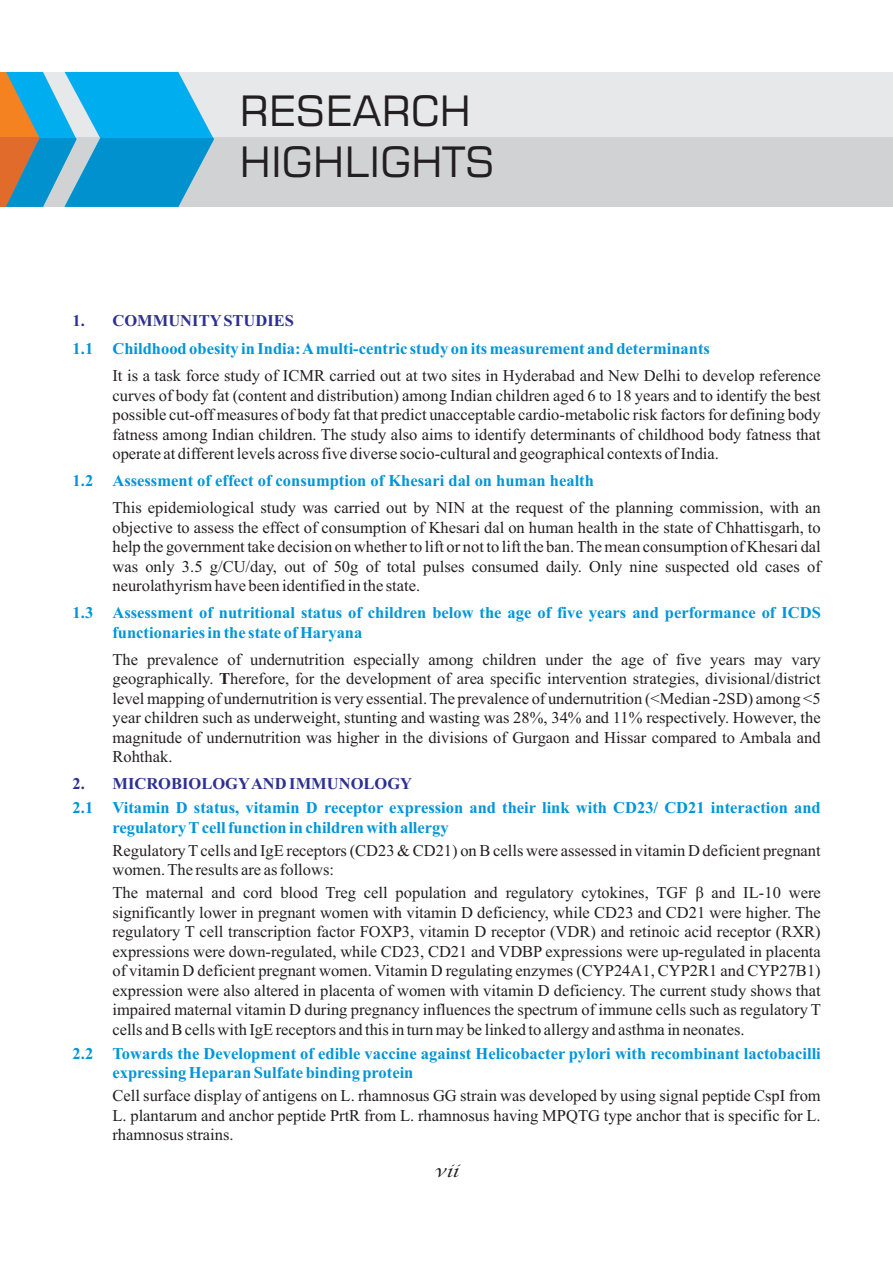
<style>
.page{position:relative;width:893px;height:1263px;background:#fff}
.page>*{position:absolute;margin:0;border:0;box-sizing:border-box;transform-origin:0 0}
.t1{font:42px/51.4px "Square 721 BT";color:#231f20}
.t2{font:16.5px/19.5px "Times New Roman";color:#231f20;text-align:justify}
.t3{font:16.5px/19.5px "Times New Roman";color:#0095d9}
.t4{font:16.5px "Times New Roman";color:#2e3092}
.t5{font:italic 16.5px "Lucida Calligraphy";color:#231f20}
</style>
<div class="page">
<div style="left:0;top:72px;width:892px;height:135px;background:#e7e8e9"></div>
<div style="left:0;top:138px;width:892px;height:69px;background:#d1d2d4"></div>
<div style="left:58px;top:65px;width:163px;height:149px;background:#231f20;opacity:.78"></div>
<div style="left:0;top:65px;width:83px;height:149px;background:#231f20;opacity:.78"></div>
<svg style="left:6px;top:72px;width:208px;height:135px"></svg>
<h1 class="t1" style="left:239px;top:84px;width:257px">RESEARCH<br>HIGHLIGHTS</h1>
<p class="t4" style="left:73px;top:309px;width:223px">1. COMMUNITY STUDIES</p>
<p class="t3" style="left:73px;top:339px;width:638px">1.1 Childhood obesity in India: A multi-centric study on its measurement and determinants</p>
<p class="t2" style="left:112px;top:366px;width:709px">It is a task force study of ICMR carried out at two sites in Hyderabad and New Delhi to develop reference curves of body fat (content and distribution) among Indian children aged 6 to 18 years and to identify the best possible cut-off measures of body fat that predict unacceptable cardio-metabolic risk factors for defining body fatness among Indian children. The study also aims to identify determinants of childhood body fatness that operate at different levels across five diverse socio-cultural and geographical contexts of India.</p>
<p class="t2" style="left:112px;top:498px;width:710px">This epidemiological study was carried out by NIN at the request of the planning commission, with an objective to assess the effect of consumption of Khesari dal on human health in the state of Chhattisgarh, to help the government take decision on whether to lift or not to lift the ban. The mean consumption of Khesari dal was only 3.5 g/CU/day, out of 50g of total pulses consumed daily. Only nine suspected old cases of neurolathyrism have been identified in the state.</p>
<p class="t3" style="left:73px;top:471px;width:523px">1.2 Assessment of effect of consumption of Khesari dal on human health</p>
<p class="t3" style="left:112px;top:603px;width:709px;text-indent:-40px">1.3 Assessment of nutritional status of children below the age of five years and performance of ICDS functionaries in the state of Haryana</p>
<p class="t2" style="left:112px;top:649px;width:709px">The prevalence of undernutrition especially among children under the age of five years may vary geographically. Therefore, for the development of area specific intervention strategies, divisional/district level mapping of undernutrition is very essential. The prevalence of undernutrition (&lt;Median -2SD) among &lt;5 year children such as underweight, stunting and wasting was 28%, 34% and 11% respectively. However, the magnitude of undernutrition was higher in the divisions of Gurgaon and Hissar compared to Ambala and Rohthak.</p>
<p class="t4" style="left:73px;top:772px;width:341px">2. MICROBIOLOGY AND IMMUNOLOGY</p>
<p class="t3" style="left:112px;top:798px;width:709px;text-indent:-40px">2.1 Vitamin D status, vitamin D receptor expression and their link with CD23/ CD21 interaction and regulatory T cell function in children with allergy</p>
<p class="t2" style="left:112px;top:840px;width:709px">Regulatory T cells and IgE receptors (CD23 &amp; CD21) on B cells were assessed in vitamin D deficient pregnant women. The results are as follows:</p>
<p class="t2" style="left:112px;top:883px;width:710px">The maternal and cord blood Treg cell population and regulatory cytokines, TGF β and IL-10 were significantly lower in pregnant women with vitamin D deficiency, while CD23 and CD21 were higher. The regulatory T cell transcription factor FOXP3, vitamin D receptor (VDR) and retinoic acid receptor (RXR) expressions were down-regulated, while CD23, CD21 and VDBP expressions were up-regulated in placenta of vitamin D deficient pregnant women. Vitamin D regulating enzymes (CYP24A1, CYP2R1 and CYP27B1) expression were also altered in placenta of women with vitamin D deficiency. The current study shows that impaired maternal vitamin D during pregnancy influences the spectrum of immune cells such as regulatory T cells and B cells with IgE receptors and this in turn may be linked to allergy and asthma in neonates.</p>
<p class="t3" style="left:112px;top:1043px;width:710px;text-indent:-40px">2.2 Towards the Development of edible vaccine against Helicobacter pylori with recombinant lactobacilli expressing Heparan Sulfate binding protein</p>
<p class="t2" style="left:112px;top:1086px;width:710px">Cell surface display of antigens on L. rhamnosus GG strain was developed by using signal peptide CspI from L. plantarum and anchor peptide PrtR from L. rhamnosus having MPQTG type anchor that is specific for L. rhamnosus strains.</p>
<p class="t5" style="left:433px;top:1161px;width:26px">vii</p>
</div>
